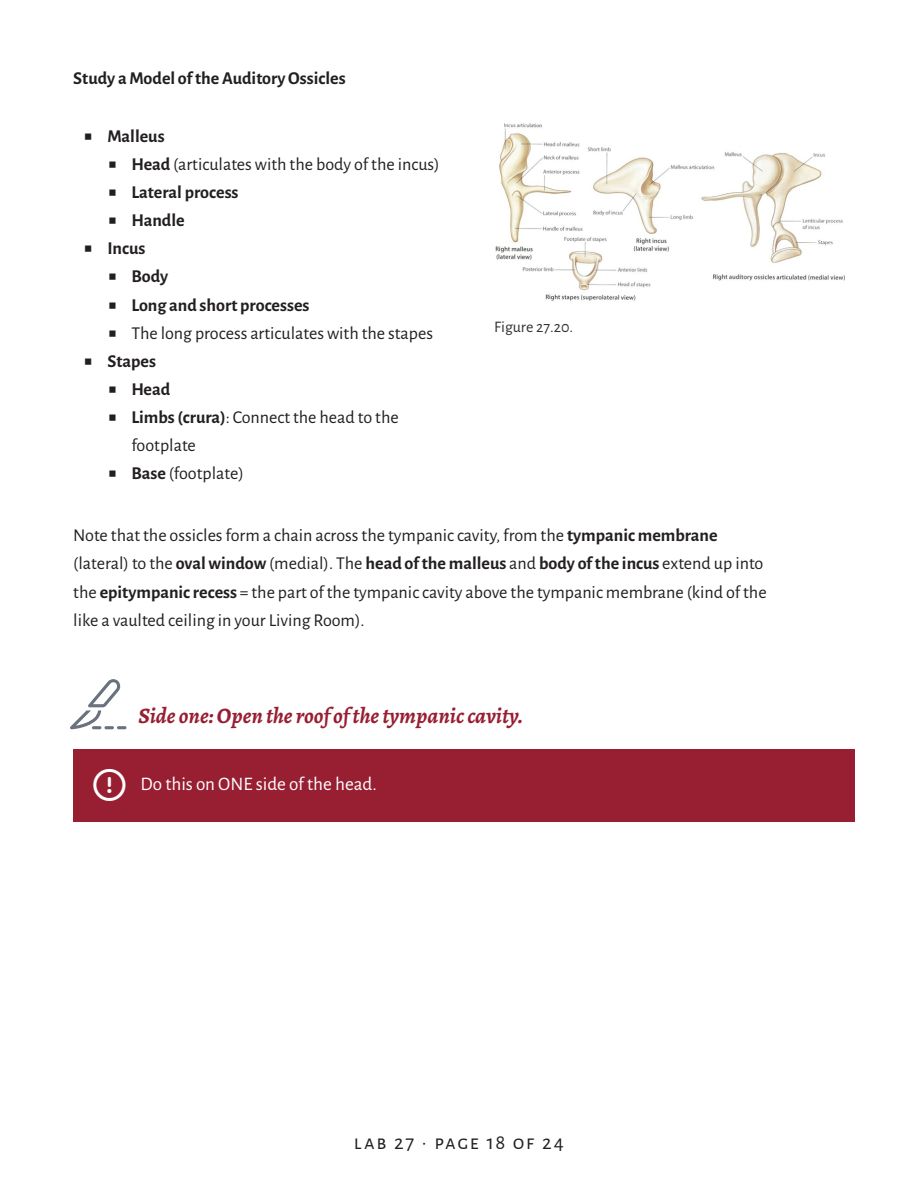
<style>
.page{position:relative;width:918px;height:1188px;background:#fff}
.page>*{position:absolute;margin:0;border:0;box-sizing:border-box;transform-origin:0 0}
.t1{font:italic 700 22.05px "Alegreya";color:#981e32}
.t2{font:21px "Alegreya Sans";letter-spacing:.075em;color:#231f20}
.t3{font:19.05px "Alegreya Sans";color:#fff}
.t4{font:18px/28px "Alegreya Sans";color:#231f20}
.t5{font:700 18px "Alegreya Sans";color:#231f20}
.t6{font:16.05px "Alegreya Sans";color:#333}
.s1{font-family:"Lucida Grande";font-weight:400}
.s2{font-family:"Lucida Grande"}
.s3{font-weight:700}
</style>
<div class="page">
<img style="left:495px;top:123px;width:350px;height:178px">
<div style="left:73px;top:749px;width:782px;height:72px;background:#981e32"></div>
<p class="t5" style="left:73px;top:65px;width:274px">Study a Model of the Auditory Ossicles</p>
<p class="t5" style="left:83px;top:123px;width:83px"><span class="s1">■</span> Malleus</p>
<p class="t4" style="left:107px;top:149px;width:334px"><span class="s2">■</span> <span class="s3">Head</span> (articulates with the body of the incus)</p>
<p class="t5" style="left:107px;top:179px;width:133px"><span class="s1">■</span> Lateral process</p>
<p class="t5" style="left:107px;top:207px;width:79px"><span class="s1">■</span> Handle</p>
<p class="t5" style="left:83px;top:235px;width:64px"><span class="s1">■</span> Incus</p>
<p class="t5" style="left:107px;top:263px;width:62px"><span class="s1">■</span> Body</p>
<p class="t5" style="left:107px;top:292px;width:204px"><span class="s1">■</span> Long and short processes</p>
<p class="t4" style="left:107px;top:318px;width:327px"><span class="s2">■</span> The long process articulates with the stapes</p>
<p class="t5" style="left:83px;top:348px;width:74px"><span class="s1">■</span> Stapes</p>
<p class="t5" style="left:107px;top:376px;width:65px"><span class="s1">■</span> Head</p>
<p class="t4" style="left:131px;top:402px;width:269px;text-indent:-24px"><span class="s2">■</span> <span class="s3">Limbs (crura)</span>: Connect the head to the footplate</p>
<p class="t4" style="left:107px;top:458px;width:138px"><span class="s2">■</span> <span class="s3">Base</span> (footplate)</p>
<p class="t6" style="left:494px;top:315px;width:81px">Figure 27.20.</p>
<p class="t4" style="left:73px;top:521px;width:695px">Note that the ossicles form a chain across the tympanic cavity, from the <span class="s3">tympanic membrane </span>(lateral) to the <span class="s3">oval window</span> (medial). The <span class="s3">head of the malleus</span> and <span class="s3">body of the incus</span> extend up into the <span class="s3">epitympanic recess</span> = the part of the tympanic cavity above the tympanic membrane (kind of the like a vaulted ceiling in your Living Room).</p>
<p class="t1" style="left:139px;top:701px;width:387px">Side one: Open the roof of the tympanic cavity.</p>
<p class="t3" style="left:141px;top:771px;width:238px">Do this on ONE side of the head.</p>
<p class="t2" style="left:354px;top:1128px;width:212px">Lab 27 · page 18 of 24</p>
</div>
